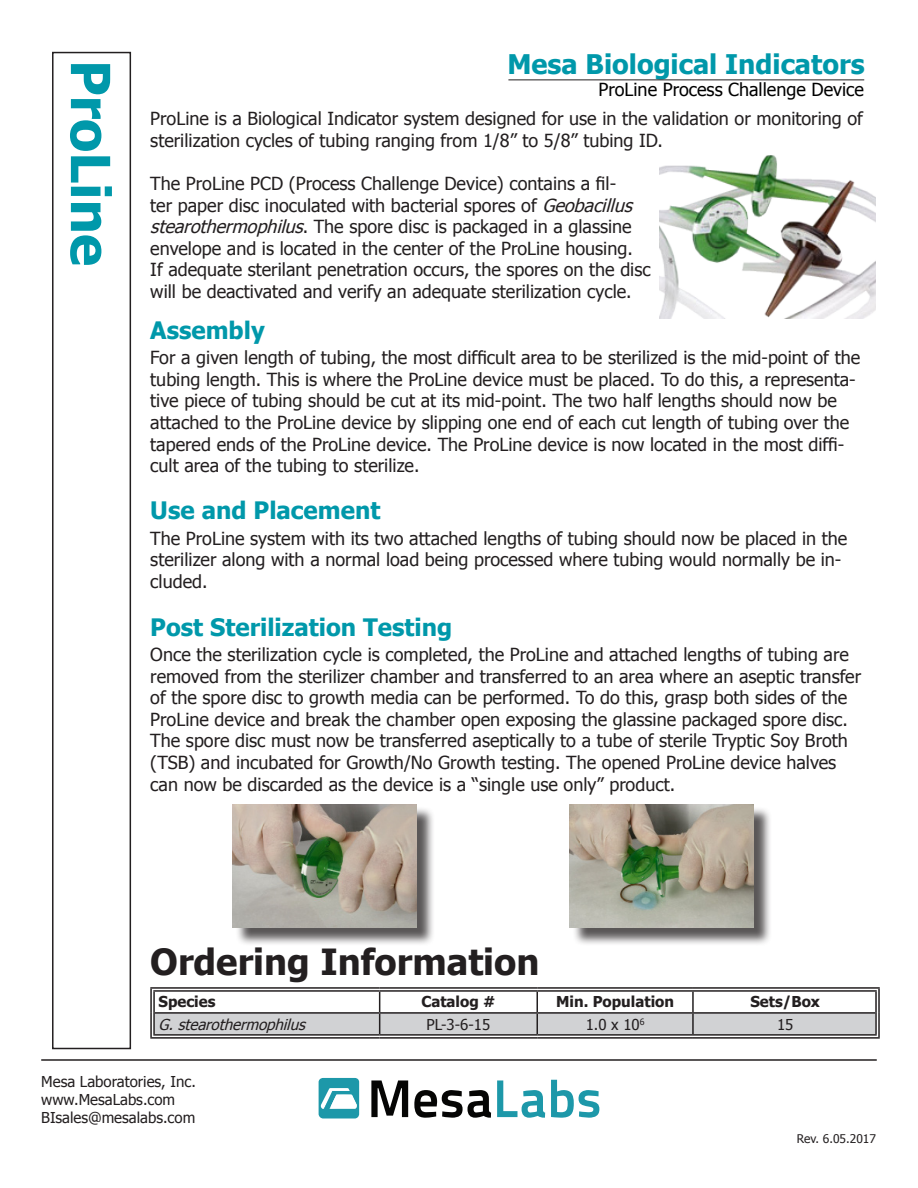
<style>
.page{position:relative;width:918px;height:1188px;background:#fff}
.page>*{position:absolute;margin:0;border:0;box-sizing:border-box;transform-origin:0 0}
.t1{font:700 54px "Tahoma";color:#0098aa}
.t2{font:700 36px "Tahoma";color:#231f20}
.t3{font:700 27px "Tahoma";color:#0098aa}
.t4{font:700 24px "Tahoma";color:#0098aa}
.t5{font:18px/21.6px "Tahoma";color:#231f20}
.t6{font:18px "Tahoma";color:#000}
.t7{font:15px "Tahoma";color:#231f20}
.t8{font:700 15px "Tahoma";color:#231f20}
.t9{font:italic 15px "Tahoma";color:#231f20}
.t10{font:12px "Tahoma";color:#231f20}
.s1{font-style:italic}
</style>
<div class="page">
<div style="left:52px;top:52px;width:79px;height:997px;border:2px solid #231f20"></div>
<hr style="left:41px;top:1059px;width:836px;height:2px;background:#231f20">
<hr style="left:508px;top:80px;width:356px;height:1px;background:#231f20">
<hr style="left:380px;top:987px;width:157px;height:2px;background:#231f20">
<hr style="left:380px;top:990px;width:157px;height:2px;background:#231f20">
<hr style="left:537px;top:987px;width:156px;height:2px;background:#231f20">
<hr style="left:537px;top:990px;width:156px;height:2px;background:#231f20">
<hr style="left:693px;top:987px;width:187px;height:2px;background:#231f20">
<hr style="left:693px;top:990px;width:184px;height:2px;background:#231f20">
<hr style="left:878px;top:989px;width:2px;height:24px;background:#231f20">
<hr style="left:878px;top:1013px;width:2px;height:24px;background:#231f20">
<hr style="left:150px;top:1037px;width:230px;height:2px;background:#231f20">
<hr style="left:380px;top:1037px;width:157px;height:2px;background:#231f20">
<hr style="left:537px;top:1037px;width:156px;height:2px;background:#231f20">
<hr style="left:693px;top:1037px;width:187px;height:2px;background:#231f20">
<hr style="left:150px;top:987px;width:230px;height:2px;background:#231f20">
<hr style="left:153px;top:990px;width:227px;height:2px;background:#231f20">
<hr style="left:150px;top:989px;width:2px;height:24px;background:#231f20">
<svg style="left:153px;top:992px;width:724px;height:44px"></svg>
<hr style="left:150px;top:1013px;width:2px;height:24px;background:#231f20">
<hr style="left:153px;top:1013px;width:2px;height:21px;background:#231f20">
<img style="left:659px;top:155px;width:216px;height:163px">
<div style="left:235px;top:806px;width:200px;height:140px;background:#231f20;opacity:.75"></div>
<img style="left:233px;top:804px;width:183px;height:124px">
<div style="left:572px;top:806px;width:200px;height:140px;background:#231f20;opacity:.75"></div>
<img style="left:570px;top:804px;width:184px;height:124px">
<div style="left:319px;top:1078px;width:40px;height:40px;background:#1d98a9;border-radius:4px"></div>
<svg style="left:321px;top:1088px;width:36px;height:21px"></svg>
<svg style="left:371px;top:1080px;width:37px;height:37px"></svg>
<svg style="left:414px;top:1090px;width:77px;height:28px"></svg>
<svg style="left:497px;top:1080px;width:48px;height:38px"></svg>
<svg style="left:551px;top:1080px;width:48px;height:38px"></svg>
<p class="t1" style="left:128px;top:60px;width:208px;rotate:90deg">ProLine</p>
<p class="t3" style="left:507px;top:45px;width:359px">Mesa Biological Indicators</p>
<p class="t6" style="left:598px;top:77px;width:267px">ProLine Process Challenge Device</p>
<p class="t5" style="left:150px;top:107px;width:714px">ProLine is a Biological Indicator system designed for use in the validation or monitoring of sterilization cycles of tubing ranging from 1/8” to 5/8” tubing ID.</p>
<p class="t5" style="left:150px;top:172px;width:502px">The ProLine PCD (Process Challenge Device) contains a fil-<br>ter paper disc inoculated with bacterial spores of <span class="s1">Geobacillus stearothermophilus</span>. The spore disc is packaged in a glassine envelope and is located in the center of the ProLine housing.<br>If adequate sterilant penetration occurs, the spores on the disc will be deactivated and verify an adequate sterilization cycle.</p>
<p class="t4" style="left:150px;top:313px;width:116px">Assembly</p>
<p class="t5" style="left:150px;top:346px;width:711px">For a given length of tubing, the most difficult area to be sterilized is the mid-point of the tubing length. This is where the ProLine device must be placed. To do this, a representa&shy;tive piece of tubing should be cut at its mid-point. The two half lengths should now be attached to the ProLine device by slipping one end of each cut length of tubing over the tapered ends of the ProLine device. The ProLine device is now located in the most diffi&shy;cult area of the tubing to sterilize.</p>
<p class="t4" style="left:150px;top:494px;width:232px">Use and Placement</p>
<p class="t5" style="left:150px;top:527px;width:699px">The ProLine system with its two attached lengths of tubing should now be placed in the sterilizer along with a normal load being processed where tubing would normally be in&shy;cluded.</p>
<p class="t4" style="left:150px;top:610px;width:303px">Post Sterilization Testing</p>
<p class="t5" style="left:150px;top:643px;width:712px">Once the sterilization cycle is completed, the ProLine and attached lengths of tubing are removed from the sterilizer chamber and transferred to an area where an aseptic transfer of the spore disc to growth media can be performed. To do this, grasp both sides of the ProLine device and break the chamber open exposing the glassine packaged spore disc.<br>The spore disc must now be transferred aseptically to a tube of sterile Tryptic Soy Broth (TSB) and incubated for Growth/No Growth testing. The opened ProLine device halves can now be discarded as the device is a “single use only” product.</p>
<p class="t2" style="left:150px;top:936px;width:391px">Ordering Information</p>
<p class="t8" style="left:159px;top:991px;width:58px">Species</p>
<p class="t8" style="left:421px;top:991px;width:76px">Catalog #</p>
<p class="t8" style="left:556px;top:991px;width:119px">Min. Population</p>
<p class="t8" style="left:750px;top:991px;width:71px">Sets/Box</p>
<p class="t9" style="left:159px;top:1015px;width:153px">G.stearothermophilus</p>
<p class="t7" style="left:427px;top:1015px;width:65px">PL-3-6-15</p>
<p class="t7" style="left:586px;top:1015px;width:60px">1.0 x 10<sup>6</sup></p>
<p class="t7" style="left:777px;top:1015px;width:18px">15</p>
<p class="t7" style="left:41px;top:1071px;width:156px">Mesa Laboratories, Inc.</p>
<p class="t7" style="left:41px;top:1089px;width:136px">www.MesaLabs.com</p>
<p class="t7" style="left:41px;top:1107px;width:156px">BIsales@mesalabs.com</p>
<p class="t10" style="left:797px;top:1131px;width:81px">Rev. 6.05.2017</p>
</div>
